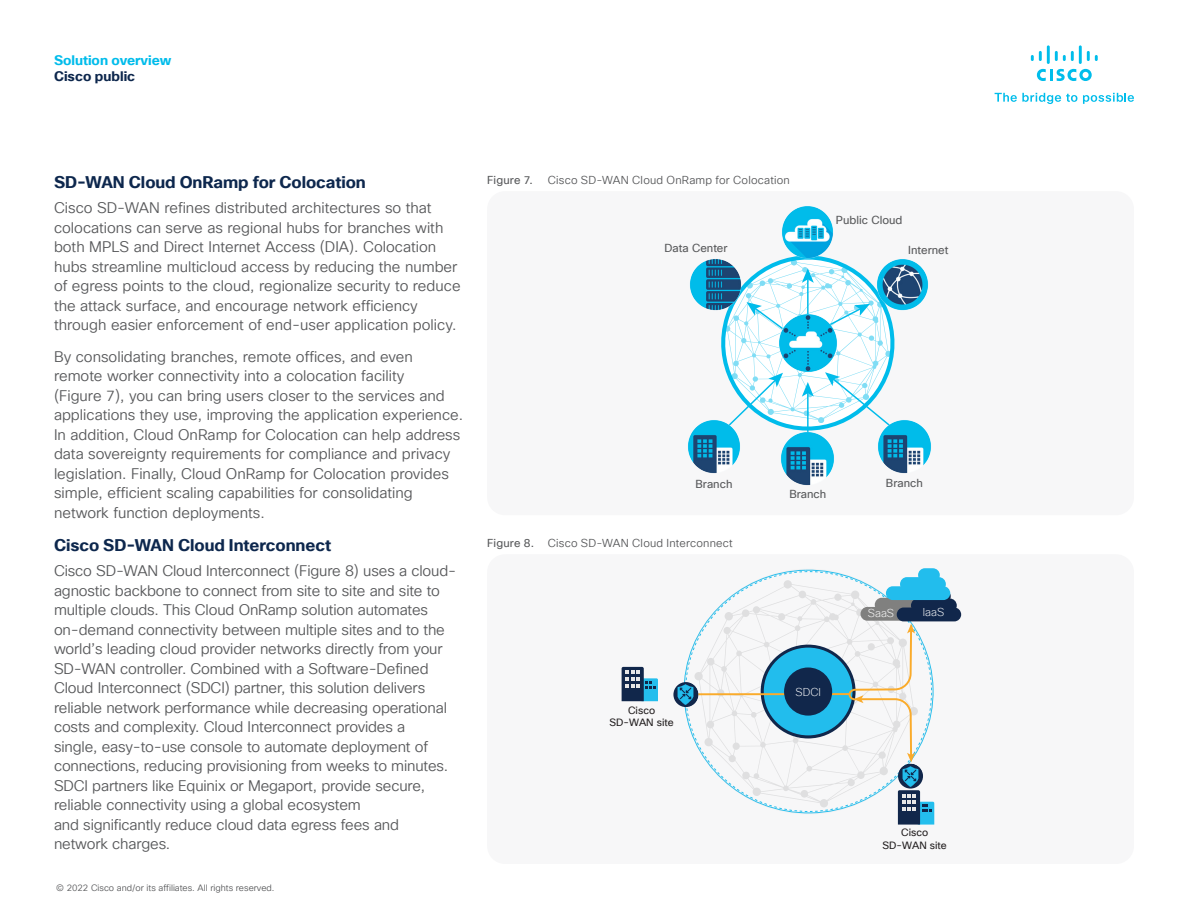
<style>
.page{position:relative;width:1188px;height:918px;background:#fff}
.page>*{position:absolute;margin:0;border:0;box-sizing:border-box;transform-origin:0 0}
.Subhead3_Midnight_bl{font:700 16.5px "Cisco Sans TT";letter-spacing:-.005em;color:#0d274d}
.Body{font:15px/19.5px "Cisco Sans TT Light";letter-spacing:-.01em;color:#57585a}
.t1{font:700 13.5px "Cisco Sans TT";color:#00bceb}
.t2{font:700 13.5px "Cisco Sans TT";color:#0d274d}
.t3{font:11.4px "Cisco Sans TT";color:#58595b}
.FigureCaption{font:11.25px "Cisco Sans TT Light";letter-spacing:.02em;color:#57585a}
.FigureCaption-2{font:11.25px "Cisco Sans TT";letter-spacing:.015em;color:#57585a}
.t4{font:200 11.1px "Cisco Sans TT";color:#fff}
.t5{font:10.35px/12.5px "Cisco Sans TT";color:#231f20;text-align:center}
.Footer_white{font:9px "Cisco Sans TT Light";color:#57585a}
.s1{font-family:"Cisco Sans TT"}
</style>
<div class="page">
<svg style="left:995px;top:93px;width:82px;height:11px"></svg>
<svg style="left:1083px;top:93px;width:51px;height:11px"></svg>
<svg style="left:1037px;top:69px;width:55px;height:12px"></svg>
<svg style="left:1031px;top:51px;width:11px;height:10px"></svg>
<hr style="left:1047px;top:45px;width:3px;height:19px;background:#00bdeb">
<svg style="left:1055px;top:51px;width:19px;height:10px"></svg>
<hr style="left:1079px;top:45px;width:3px;height:19px;background:#00bdeb">
<svg style="left:1087px;top:51px;width:11px;height:10px"></svg>
<div style="left:487px;top:191px;width:647px;height:324px;background:#f7f7f8;border-radius:18px"></div>
<img style="left:903px;top:259px;width:25px;height:52px">
<img style="left:690px;top:260px;width:18px;height:49px">
<img style="left:688px;top:420px;width:52px;height:53px">
<img style="left:782px;top:206px;width:51px;height:41px">
<svg style="left:708px;top:247px;width:195px;height:197px"></svg>
<img style="left:781px;top:432px;width:54px;height:54px">
<img style="left:877px;top:419px;width:54px;height:54px">
<div style="left:487px;top:554px;width:647px;height:310px;background:#f7f7f8;border-radius:18px"></div>
<svg style="left:684px;top:571px;width:249px;height:243px"></svg>
<svg style="left:694px;top:580px;width:224px;height:227px"></svg>
<div style="left:861px;top:607px;width:64px;height:14px;background:#80807f;border-radius:7px"></div>
<div style="left:875px;top:598px;width:45px;height:14px;background:#80807f;border-radius:7px"></div>
<svg style="left:929px;top:589px;width:22px;height:14px"></svg>
<div style="left:897px;top:608px;width:64px;height:13px;background:#11274b;border-radius:7px"></div>
<div style="left:911px;top:599px;width:46px;height:13px;background:#11274b;border-radius:7px"></div>
<div style="left:886px;top:586px;width:64px;height:14px;background:#22bded;border-radius:7px"></div>
<div style="left:900px;top:577px;width:46px;height:14px;background:#22bded;border-radius:7px"></div>
<div style="left:918px;top:568px;width:22px;height:14px;background:#22bded;border-radius:7px"></div>
<img style="left:898px;top:764px;width:25px;height:25px;border-radius:13px">
<svg style="left:898px;top:790px;width:36px;height:35px"></svg>
<svg style="left:761px;top:645px;width:95px;height:93px"></svg>
<div style="left:764px;top:648px;width:88px;height:87px;background:#22bded;border-radius:50%"></div>
<hr style="left:690px;top:693px;width:159px;height:2px;background:#faab2b">
<div style="left:784px;top:667px;width:48px;height:49px;background:#11274b;border-radius:50%"></div>
<svg style="left:848px;top:624px;width:67px;height:138px"></svg>
<img style="left:673px;top:682px;width:25px;height:25px;border-radius:13px">
<svg style="left:622px;top:667px;width:36px;height:34px"></svg>
<p class="t1" style="left:54px;top:51px;width:119px">Solution overview</p>
<p class="t2" style="left:54px;top:67px;width:83px">Cisco public</p>
<p class="Subhead3_Midnight_bl" style="left:54px;top:171px;width:313px">SD-WAN Cloud OnRamp for Colocation</p>
<p class="Body" style="left:54px;top:199px;width:408px">Cisco SD-WAN refines distributed architectures so that colocations can serve as regional hubs for branches with both MPLS and Direct Internet Access (DIA). Colocation hubs streamline multicloud access by reducing the number of egress points to the cloud, regionalize security to reduce the attack surface, and encourage network efficiency through easier enforcement of end-user application policy.</p>
<p class="Body" style="left:54px;top:347px;width:411px">By consolidating branches, remote offices, and even remote worker connectivity into a colocation facility<br>(Figure 7), you can bring users closer to the services and applications they use, improving the application experience.<br>In addition, Cloud OnRamp for Colocation can help address data sovereignty requirements for compliance and privacy legislation. Finally, Cloud OnRamp for Colocation provides simple, efficient scaling capabilities for consolidating network function deployments.</p>
<p class="Subhead3_Midnight_bl" style="left:54px;top:534px;width:279px">Cisco SD-WAN Cloud Interconnect</p>
<p class="Body" style="left:54px;top:562px;width:404px">Cisco SD-WAN Cloud Interconnect (Figure 8) uses a cloud&shy;agnostic backbone to connect from site to site and site to multiple clouds. This Cloud OnRamp solution automates on-demand connectivity between multiple sites and to the world’s leading cloud provider networks directly from your SD-WAN controller. Combined with a Software-Defined Cloud Interconnect (SDCI) partner, this solution delivers reliable network performance while decreasing operational costs and complexity. Cloud Interconnect provides a<br>single, easy-to-use console to automate deployment of connections, reducing provisioning from weeks to minutes.<br>SDCI partners like Equinix or Megaport, provide secure, reliable connectivity using a global ecosystem<br>and significantly reduce cloud data egress fees and network charges.</p>
<p class="Footer_white" style="left:56px;top:882px;width:220px">© 2022 Cisco and/or its affiliates. All rights reserved.</p>
<p class="FigureCaption-2" style="left:487px;top:172px;width:47px">Figure 7.</p>
<p class="FigureCaption" style="left:548px;top:172px;width:243px">Cisco SD-WAN Cloud OnRamp for Colocation</p>
<p class="t3" style="left:664px;top:241px;width:65px">Data Center</p>
<p class="t3" style="left:836px;top:212px;width:68px">Public Cloud</p>
<p class="t3" style="left:908px;top:243px;width:42px">Internet</p>
<p class="t3" style="left:696px;top:476px;width:38px">Branch</p>
<p class="t3" style="left:886px;top:475px;width:38px">Branch</p>
<p class="FigureCaption" style="left:487px;top:536px;width:247px"><span class="s1">Figure 8.</span> Cisco SD-WAN Cloud Interconnect</p>
<p class="t5" style="left:610px;top:705px;width:66px">Cisco<br>SD-WAN site</p>
<p class="t3" style="left:789px;top:487px;width:38px">Branch</p>
<p class="t4" style="left:796px;top:685px;width:27px">SDCI</p>
<p class="t4" style="left:868px;top:606px;width:28px">SaaS</p>
<p class="t4" style="left:923px;top:605px;width:23px">laaS</p>
<p class="t5" style="left:883px;top:827px;width:66px">Cisco<br>SD-WAN site</p>
</div>
